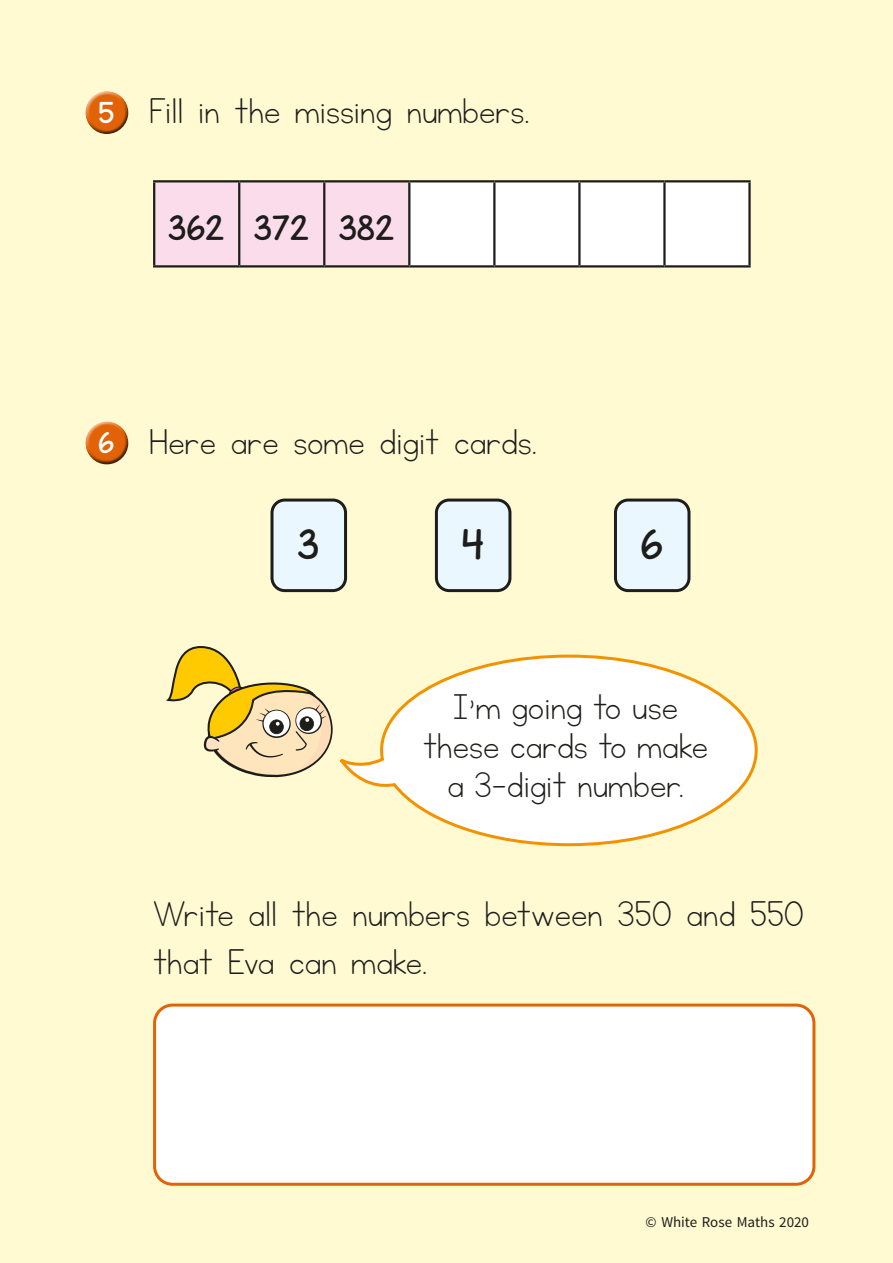
<style>
.page{position:relative;width:893px;height:1263px;background:#fffad2}
.page>*{position:absolute;margin:0;border:0;box-sizing:border-box;transform-origin:0 0}
.t1{font:42px/39px "KG Neatly Printed";color:#1d1d1b}
.t2{font:36px "KG Miss Kindy Chunky";color:#1d1d1b}
.t3{font:30px "KG Miss Kindy Chunky";color:#1d1d1b}
.t4{font:15px "Source Sans Pro";color:#1d1d1b}
.s1{font-family:"KG Miss Kindy Chunky";font-size:25.5px;color:#fff}
</style>
<div class="page">
<div style="left:85px;top:91px;width:44px;height:34px;background:#fff;opacity:.75"></div>
<div style="left:85px;top:98px;width:45px;height:38px;background:#1d1d1b;opacity:.75"></div>
<svg style="left:155px;top:182px;width:593px;height:83px;background:#faedf4"></svg>
<hr style="left:153px;top:180px;width:86px;height:2px;background:#1d1d1b">
<hr style="left:153px;top:182px;width:2px;height:83px;background:#1d1d1b">
<hr style="left:239px;top:180px;width:85px;height:2px;background:#1d1d1b">
<hr style="left:238px;top:182px;width:2px;height:83px;background:#1d1d1b">
<hr style="left:324px;top:180px;width:85px;height:2px;background:#1d1d1b">
<hr style="left:323px;top:182px;width:2px;height:83px;background:#1d1d1b">
<hr style="left:409px;top:180px;width:85px;height:2px;background:#1d1d1b">
<hr style="left:408px;top:182px;width:2px;height:83px;background:#1d1d1b">
<hr style="left:494px;top:180px;width:85px;height:2px;background:#1d1d1b">
<hr style="left:493px;top:182px;width:2px;height:83px;background:#1d1d1b">
<hr style="left:579px;top:180px;width:85px;height:2px;background:#1d1d1b">
<hr style="left:578px;top:182px;width:3px;height:83px;background:#1d1d1b">
<hr style="left:664px;top:180px;width:87px;height:2px;background:#1d1d1b">
<hr style="left:663px;top:182px;width:3px;height:83px;background:#1d1d1b">
<hr style="left:748px;top:182px;width:3px;height:83px;background:#1d1d1b">
<hr style="left:153px;top:265px;width:86px;height:2px;background:#1d1d1b">
<hr style="left:239px;top:265px;width:85px;height:2px;background:#1d1d1b">
<hr style="left:324px;top:265px;width:85px;height:2px;background:#1d1d1b">
<hr style="left:409px;top:265px;width:85px;height:2px;background:#1d1d1b">
<hr style="left:494px;top:265px;width:85px;height:2px;background:#1d1d1b">
<hr style="left:579px;top:265px;width:85px;height:2px;background:#1d1d1b">
<hr style="left:664px;top:265px;width:87px;height:2px;background:#1d1d1b">
<div style="left:85px;top:421px;width:44px;height:34px;background:#fff;opacity:.75"></div>
<div style="left:85px;top:428px;width:45px;height:38px;background:#1d1d1b;opacity:.75"></div>
<div style="left:272px;top:500px;width:74px;height:91px;background:#ebf7fe;border-radius:13px"></div>
<div style="left:270px;top:498px;width:77px;height:94px;border:3px solid #1d1d1b;border-radius:13px"></div>
<div style="left:436px;top:500px;width:74px;height:91px;background:#ebf7fe;border-radius:13px"></div>
<div style="left:435px;top:498px;width:76px;height:94px;border:3px solid #1d1d1b;border-radius:13px"></div>
<div style="left:615px;top:500px;width:74px;height:91px;background:#ebf7fe;border-radius:13px"></div>
<div style="left:614px;top:498px;width:76px;height:94px;border:3px solid #1d1d1b;border-radius:13px"></div>
<div style="left:155px;top:1005px;width:659px;height:179px;background:#fff;border-radius:18px"></div>
<div style="left:153px;top:1003px;width:662px;height:183px;border:3px solid #e26307;border-radius:18px"></div>
<svg style="left:166px;top:646px;width:167px;height:131px"></svg>
<svg style="left:339px;top:654px;width:419px;height:193px"></svg>
<p class="t1" style="left:99px;top:93px;width:432px"><span class="s1">5</span> Fill in the missing numbers.</p>
<p class="t3" style="left:169px;top:208px;width:227px">362 372 382</p>
<p class="t1" style="left:98px;top:423px;width:440px"><span class="s1">6</span> Here are some digit cards.</p>
<p class="t2" style="left:298px;top:520px;width:23px">3</p>
<p class="t2" style="left:462px;top:520px;width:24px">4</p>
<p class="t2" style="left:641px;top:520px;width:24px">6</p>
<p class="t1" style="left:423px;top:688px;width:287px;text-align:center">I’m going to use these cards to make a 3-digit number.</p>
<p class="t1" style="left:153px;top:891px;width:652px;line-height:48px">Write all the numbers between 350 and 550 that Eva can make.</p>
<p class="t4" style="left:646px;top:1213px;width:165px">© White Rose Maths 2020</p>
</div>
